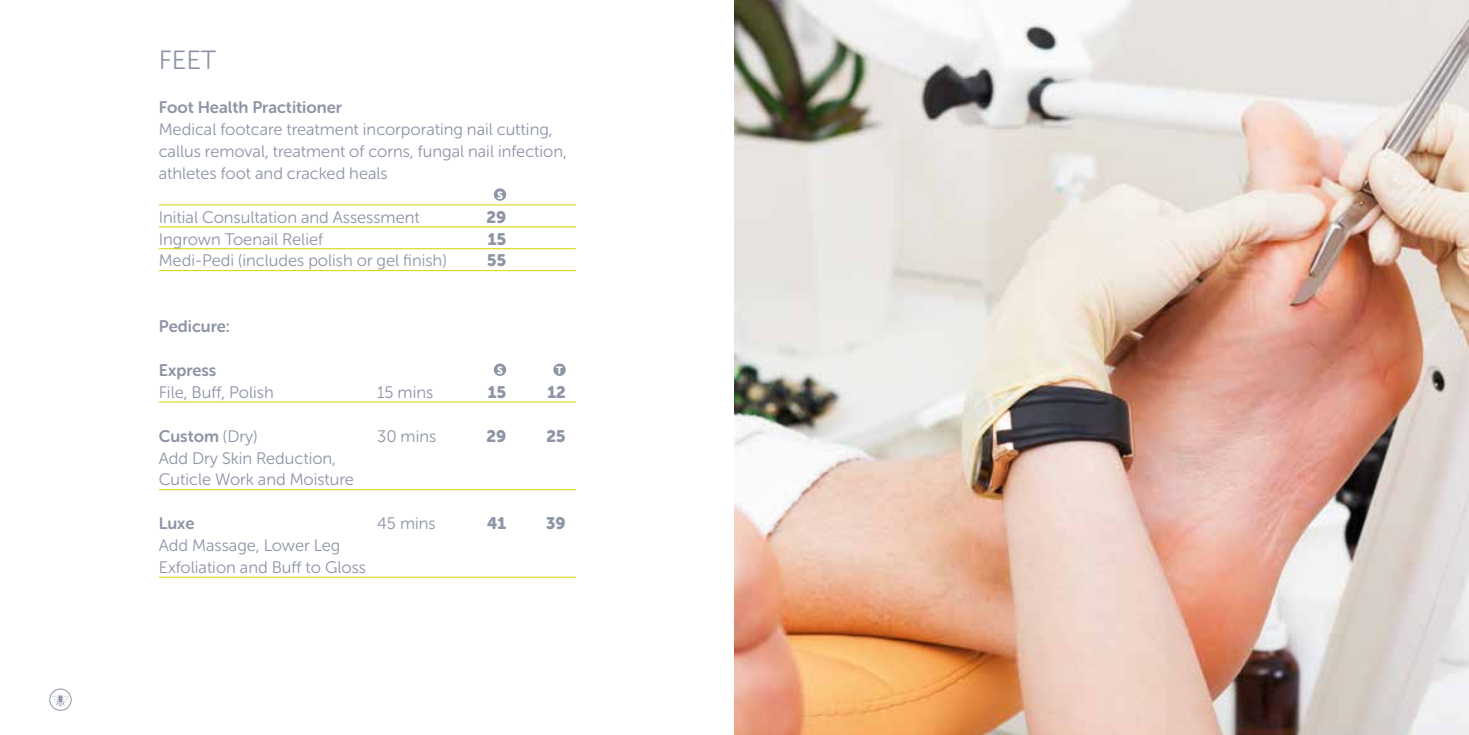
<style>
.page{position:relative;width:1469px;height:735px;background:#fff}
.page>*{position:absolute;margin:0;border:0;box-sizing:border-box;transform-origin:0 0}
.t1{font:26.25px "Museo Sans Rounded 300";color:#8d94a5}
.t2{font:16.62px/21.9px "Museo Sans Rounded 300";color:#8d94a5}
.t3{font:16.62px "Museo Sans Rounded 700";color:#8d94a5}
.t4{font:16.62px "Museo Sans Rounded 900";color:#8d94a5}
.t5{font:10.5px "Museo Sans Rounded 900";color:#fff}
.s1{font-family:"Museo Sans Rounded 300"}
</style>
<div class="page">
<div style="left:50px;top:688px;width:21px;height:22px;border:1px solid #8d94a5;border-radius:50%"></div>
<svg style="left:52px;top:693px;width:17px;height:13px"></svg>
<hr style="left:159px;top:204px;width:416px;height:1px;background:#d5d400">
<hr style="left:159px;top:226px;width:416px;height:1px;background:#d5d400">
<hr style="left:159px;top:248px;width:416px;height:1px;background:#d5d400">
<hr style="left:159px;top:270px;width:416px;height:1px;background:#d5d400">
<hr style="left:159px;top:401px;width:416px;height:1px;background:#d5d400">
<hr style="left:159px;top:489px;width:416px;height:1px;background:#d5d400">
<hr style="left:159px;top:576px;width:416px;height:1px;background:#d5d400">
<div style="left:494px;top:188px;width:12px;height:13px;background:#8d94a5;border-radius:50%"></div>
<div style="left:494px;top:363px;width:12px;height:13px;background:#8d94a5;border-radius:50%"></div>
<div style="left:553px;top:363px;width:13px;height:13px;background:#8d94a5;border-radius:50%"></div>
<img style="left:734px;top:0;width:734px;height:734px">
<h1 class="t1" style="left:159px;top:46px;width:59px">FEET</h1>
<p class="t3" style="left:159px;top:98px;width:185px">Foot Health Practitioner</p>
<p class="t2" style="left:159px;top:118px;width:409px">Medical footcare treatment incorporating nail cutting, callus removal, treatment of corns, fungal nail infection, athletes foot and cracked heals</p>
<p class="t5" style="left:497px;top:189px;width:7px">S</p>
<p class="t2" style="left:159px;top:206px;width:262px">Initial Consultation and Assessment</p>
<p class="t4" style="left:486px;top:207px;width:21px">29</p>
<p class="t2" style="left:159px;top:228px;width:166px">Ingrown Toenail Relief</p>
<p class="t4" style="left:488px;top:229px;width:20px">15</p>
<p class="t2" style="left:159px;top:250px;width:289px">Medi-Pedi (includes polish or gel finish)</p>
<p class="t4" style="left:487px;top:251px;width:20px">55</p>
<p class="t3" style="left:159px;top:317px;width:73px">Pedicure:</p>
<p class="t3" style="left:159px;top:361px;width:59px">Express</p>
<p class="t5" style="left:497px;top:364px;width:7px">S</p>
<p class="t5" style="left:556px;top:364px;width:8px">T</p>
<p class="t2" style="left:159px;top:381px;width:117px">File, Buff, Polish</p>
<p class="t2" style="left:377px;top:381px;width:58px">15 mins</p>
<p class="t4" style="left:488px;top:382px;width:20px">15</p>
<p class="t4" style="left:547px;top:382px;width:20px">12</p>
<p class="t3" style="left:159px;top:426px;width:100px">Custom <span class="s1">(Dry)</span></p>
<p class="t2" style="left:377px;top:425px;width:61px">30 mins</p>
<p class="t4" style="left:486px;top:426px;width:21px">29</p>
<p class="t4" style="left:546px;top:426px;width:21px">25</p>
<p class="t2" style="left:159px;top:447px;width:197px">Add Dry Skin Reduction,<br>Cuticle Work and Moisture</p>
<p class="t3" style="left:159px;top:514px;width:37px">Luxe</p>
<p class="t2" style="left:377px;top:512px;width:60px">45 mins</p>
<p class="t4" style="left:487px;top:513px;width:21px">41</p>
<p class="t4" style="left:546px;top:513px;width:21px">39</p>
<p class="t2" style="left:159px;top:534px;width:209px">Add Massage, Lower Leg<br>Exfoliation and Buff to Gloss</p>
</div>
